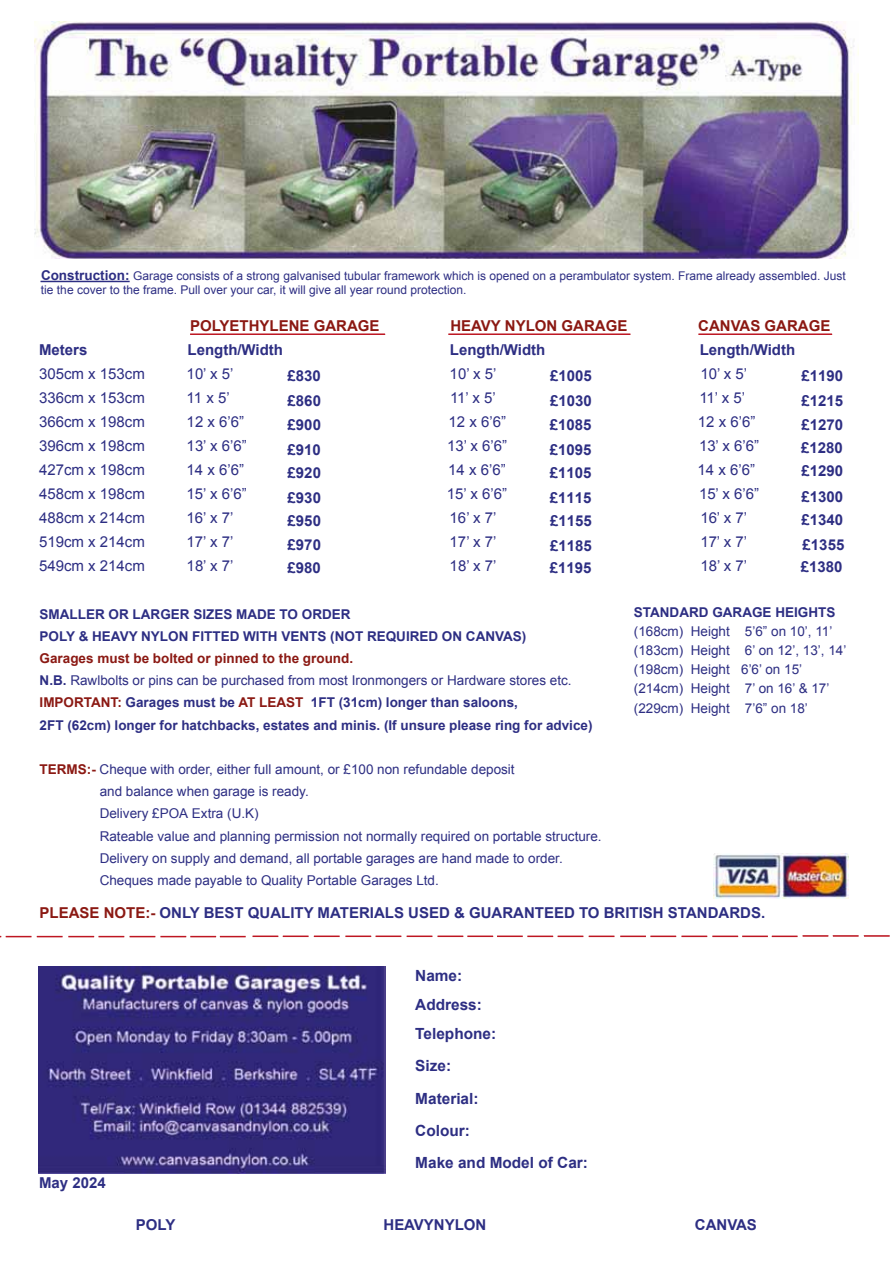
<style>
.page{position:relative;width:893px;height:1263px;background:#fff}
.page>*{position:absolute;margin:0;border:0;box-sizing:border-box;transform-origin:0 0}
.t1{font:700 15.45px/32.2px "Arial";color:#2d2e83}
.t2{font:15px "Arial";color:#2d2e83}
.t3{font:700 15px "Arial";color:#2d2e83}
.t4{font:700 15px "Arial";color:#8b1812}
.t5{font:13.5px/22.2px "Arial";color:#2d2e83}
.t6{font:700 13.5px/22.2px "Arial";color:#2d2e83}
.t7{font:12px/14.4px "Arial";color:#2d2e83}
.s1{font-weight:700;font-size:13.5px}
.s2{color:#8b1913}
.s3{font-weight:400}
.s4{font-weight:700;color:#8b1913}
</style>
<div class="page">
<img style="left:34px;top:22px;width:825px;height:236px">
<hr style="left:41px;top:281px;width:89px;height:1px;background:#2d2e83">
<hr style="left:190px;top:333px;width:195px;height:2px;background:#be1622">
<hr style="left:448px;top:333px;width:182px;height:2px;background:#be1622">
<hr style="left:698px;top:333px;width:134px;height:2px;background:#be1622">
<img style="left:713px;top:854px;width:136px;height:45px">
<img style="left:38px;top:967px;width:348px;height:206px">
<svg style="left:130px;top:936px;width:116px;height:1px"></svg>
<svg style="left:37px;top:936px;width:87px;height:1px"></svg>
<svg style="left:0;top:936px;width:31px;height:1px"></svg>
<hr style="left:253px;top:935px;width:25px;height:2px;background:#be1622">
<hr style="left:497px;top:935px;width:26px;height:2px;background:#be1622">
<hr style="left:467px;top:935px;width:26px;height:2px;background:#be1622">
<hr style="left:438px;top:935px;width:25px;height:2px;background:#be1622">
<hr style="left:407px;top:935px;width:25px;height:2px;background:#be1622">
<hr style="left:376px;top:935px;width:25px;height:2px;background:#be1622">
<hr style="left:345px;top:935px;width:26px;height:2px;background:#be1622">
<hr style="left:314px;top:935px;width:26px;height:2px;background:#be1622">
<hr style="left:283px;top:935px;width:26px;height:2px;background:#be1622">
<hr style="left:803px;top:935px;width:25px;height:2px;background:#be1622">
<hr style="left:864px;top:935px;width:26px;height:2px;background:#be1622">
<hr style="left:833px;top:935px;width:26px;height:2px;background:#be1622">
<hr style="left:527px;top:935px;width:26px;height:2px;background:#be1622">
<hr style="left:772px;top:935px;width:26px;height:2px;background:#be1622">
<hr style="left:742px;top:935px;width:26px;height:2px;background:#be1622">
<hr style="left:712px;top:935px;width:26px;height:2px;background:#be1622">
<hr style="left:681px;top:935px;width:26px;height:2px;background:#be1622">
<hr style="left:650px;top:935px;width:26px;height:2px;background:#be1622">
<hr style="left:620px;top:935px;width:26px;height:2px;background:#be1622">
<hr style="left:589px;top:935px;width:25px;height:2px;background:#be1622">
<hr style="left:558px;top:935px;width:25px;height:2px;background:#be1622">
<p class="t7" style="left:41px;top:269px;width:806px"><span class="s1">Construction:</span> Garage consists of a strong galvanised tubular framework which is opened on a perambulator system. Frame already assembled. Just tie the cover to the frame. Pull over your car, it will give all year round protection.</p>
<p class="t4" style="left:190px;top:316px;width:191px">POLYETHYLENE GARAGE</p>
<p class="t4" style="left:450px;top:316px;width:178px">HEAVY NYLON GARAGE</p>
<p class="t4" style="left:698px;top:316px;width:134px">CANVAS GARAGE</p>
<p class="t3" style="left:39px;top:340px;width:50px">Meters</p>
<p class="t3" style="left:187px;top:340px;width:97px">Length/Width</p>
<p class="t3" style="left:450px;top:340px;width:97px">Length/Width</p>
<p class="t3" style="left:700px;top:340px;width:97px">Length/Width</p>
<p class="t2" style="left:39px;top:364px;width:107px">305cm x 153cm</p>
<p class="t2" style="left:187px;top:364px;width:48px">10’ x 5’</p>
<p class="t2" style="left:450px;top:364px;width:48px">10’ x 5’</p>
<p class="t2" style="left:700px;top:364px;width:48px">10’ x 5’</p>
<p class="t2" style="left:39px;top:388px;width:107px">336cm x 153cm</p>
<p class="t2" style="left:187px;top:388px;width:45px">11 x 5’</p>
<p class="t2" style="left:450px;top:388px;width:47px">11’ x 5’</p>
<p class="t2" style="left:699px;top:388px;width:47px">11’ x 5’</p>
<p class="t2" style="left:39px;top:412px;width:107px">366cm x 198cm</p>
<p class="t2" style="left:187px;top:412px;width:59px">12 x 6’6”</p>
<p class="t2" style="left:448px;top:412px;width:59px">12 x 6’6”</p>
<p class="t2" style="left:698px;top:412px;width:59px">12 x 6’6”</p>
<p class="t2" style="left:39px;top:436px;width:107px">396cm x 198cm</p>
<p class="t2" style="left:187px;top:436px;width:62px">13’ x 6’6”</p>
<p class="t2" style="left:447px;top:436px;width:62px">13’ x 6’6”</p>
<p class="t2" style="left:699px;top:436px;width:62px">13’ x 6’6”</p>
<p class="t2" style="left:39px;top:460px;width:107px">427cm x 198cm</p>
<p class="t2" style="left:187px;top:460px;width:59px">14 x 6’6”</p>
<p class="t2" style="left:448px;top:460px;width:59px">14 x 6’6”</p>
<p class="t2" style="left:698px;top:460px;width:59px">14 x 6’6”</p>
<p class="t2" style="left:39px;top:484px;width:107px">458cm x 198cm</p>
<p class="t2" style="left:187px;top:484px;width:62px">15’ x 6’6”</p>
<p class="t2" style="left:447px;top:484px;width:62px">15’ x 6’6”</p>
<p class="t2" style="left:699px;top:484px;width:62px">15’ x 6’6”</p>
<p class="t2" style="left:39px;top:508px;width:107px">488cm x 214cm</p>
<p class="t2" style="left:187px;top:508px;width:48px">16’ x 7’</p>
<p class="t2" style="left:450px;top:508px;width:48px">16’ x 7’</p>
<p class="t2" style="left:700px;top:508px;width:48px">16’ x 7’</p>
<p class="t2" style="left:39px;top:532px;width:107px">519cm x 214cm</p>
<p class="t2" style="left:187px;top:532px;width:48px">17’ x 7’</p>
<p class="t2" style="left:450px;top:532px;width:48px">17’ x 7’</p>
<p class="t2" style="left:700px;top:532px;width:48px">17’ x 7’</p>
<p class="t2" style="left:39px;top:556px;width:107px">549cm x 214cm</p>
<p class="t2" style="left:187px;top:556px;width:48px">18’ x 7’</p>
<p class="t2" style="left:450px;top:556px;width:48px">18’ x 7’</p>
<p class="t2" style="left:700px;top:556px;width:48px">18’ x 7’</p>
<p class="t3" style="left:288px;top:366px;width:35px">£830</p>
<p class="t3" style="left:550px;top:366px;width:43px">£1005</p>
<p class="t3" style="left:801px;top:366px;width:43px">£1190</p>
<p class="t3" style="left:550px;top:391px;width:43px">£1030</p>
<p class="t3" style="left:801px;top:391px;width:43px">£1215</p>
<p class="t3" style="left:288px;top:391px;width:35px">£860</p>
<p class="t3" style="left:550px;top:414px;width:43px">£1085</p>
<p class="t3" style="left:801px;top:414px;width:43px">£1270</p>
<p class="t3" style="left:288px;top:414px;width:35px">£900</p>
<p class="t3" style="left:801px;top:438px;width:43px">£1280</p>
<p class="t3" style="left:287px;top:439px;width:35px">£910</p>
<p class="t3" style="left:550px;top:440px;width:43px">£1095</p>
<p class="t3" style="left:801px;top:461px;width:43px">£1290</p>
<p class="t3" style="left:550px;top:463px;width:43px">£1105</p>
<p class="t3" style="left:288px;top:463px;width:35px">£920</p>
<p class="t3" style="left:801px;top:486px;width:43px">£1300</p>
<p class="t3" style="left:550px;top:488px;width:43px">£1115</p>
<p class="t3" style="left:288px;top:488px;width:35px">£930</p>
<p class="t3" style="left:801px;top:510px;width:43px">£1340</p>
<p class="t3" style="left:550px;top:511px;width:43px">£1155</p>
<p class="t3" style="left:288px;top:511px;width:35px">£950</p>
<p class="t3" style="left:803px;top:534px;width:43px">£1355</p>
<p class="t3" style="left:288px;top:534px;width:35px">£970</p>
<p class="t3" style="left:550px;top:536px;width:43px">£1185</p>
<p class="t3" style="left:801px;top:556px;width:43px">£1380</p>
<p class="t3" style="left:550px;top:558px;width:43px">£1195</p>
<p class="t3" style="left:287px;top:558px;width:35px">£980</p>
<p class="t6" style="left:634px;top:601px;width:203px">STANDARD GARAGE HEIGHTS</p>
<p class="t5" style="left:634px;top:622px;width:214px;line-height:19.2px">(168cm) Height 5’6” on 10’, 11’ (183cm) Height 6’ on 12’, 13’, 14’ (198cm) Height 6’6’ on 15’ (214cm) Height 7’ on 16’ &amp; 17’ (229cm) Height 7’6” on 18’</p>
<p class="t6" style="left:40px;top:603px;width:488px">SMALLER OR LARGER SIZES MADE TO ORDER<br>POLY &amp; HEAVY NYLON FITTED WITH VENTS (NOT REQUIRED ON CANVAS)</p>
<p class="t6" style="left:40px;top:647px;width:554px"><span class="s2">Garages must be bolted or pinned to the ground.<br></span>N.B. <span class="s3">Rawlbolts or pins can be purchased from most Ironmongers or Hardware stores etc.<br></span><span class="s2">IMPORTANT:</span> Garages must be <span class="s2">AT LEAST</span> 1FT (31cm) longer than saloons,<br>2FT (62cm) longer for hatchbacks, estates and minis. (If unsure please ring for advice)</p>
<p class="t5" style="left:100px;top:758px;width:504px;text-indent:-60px"><span class="s4">TERMS:-</span> Cheque with order, either full amount, or £100 non refundable deposit<br>and balance when garage is ready.<br>Delivery £POA Extra (U.K)<br>Rateable value and planning permission not normally required on portable structure.<br>Delivery on supply and demand, all portable garages are hand made to order.<br>Cheques made payable to Quality Portable Garages Ltd.</p>
<p class="t3" style="left:39px;top:902px;width:727px"><span class="s2">PLEASE NOTE:-</span> ONLY BEST QUALITY MATERIALS USED &amp; GUARANTEED TO BRITISH STANDARDS.</p>
<p class="t3" style="left:39px;top:1173px;width:68px">May 2024</p>
<p class="t1" style="left:415px;top:962px;width:82px;line-height:29px">Name:<br>Address:<br>Telephone:</p>
<p class="t1" style="left:415px;top:1050px;width:174px">Size:<br>Material:<br>Colour:<br>Make and Model of Car:</p>
<p class="t3" style="left:136px;top:1215px;width:41px">POLY</p>
<p class="t3" style="left:384px;top:1215px;width:104px">HEAVYNYLON</p>
<p class="t3" style="left:695px;top:1215px;width:63px">CANVAS</p>
</div>
